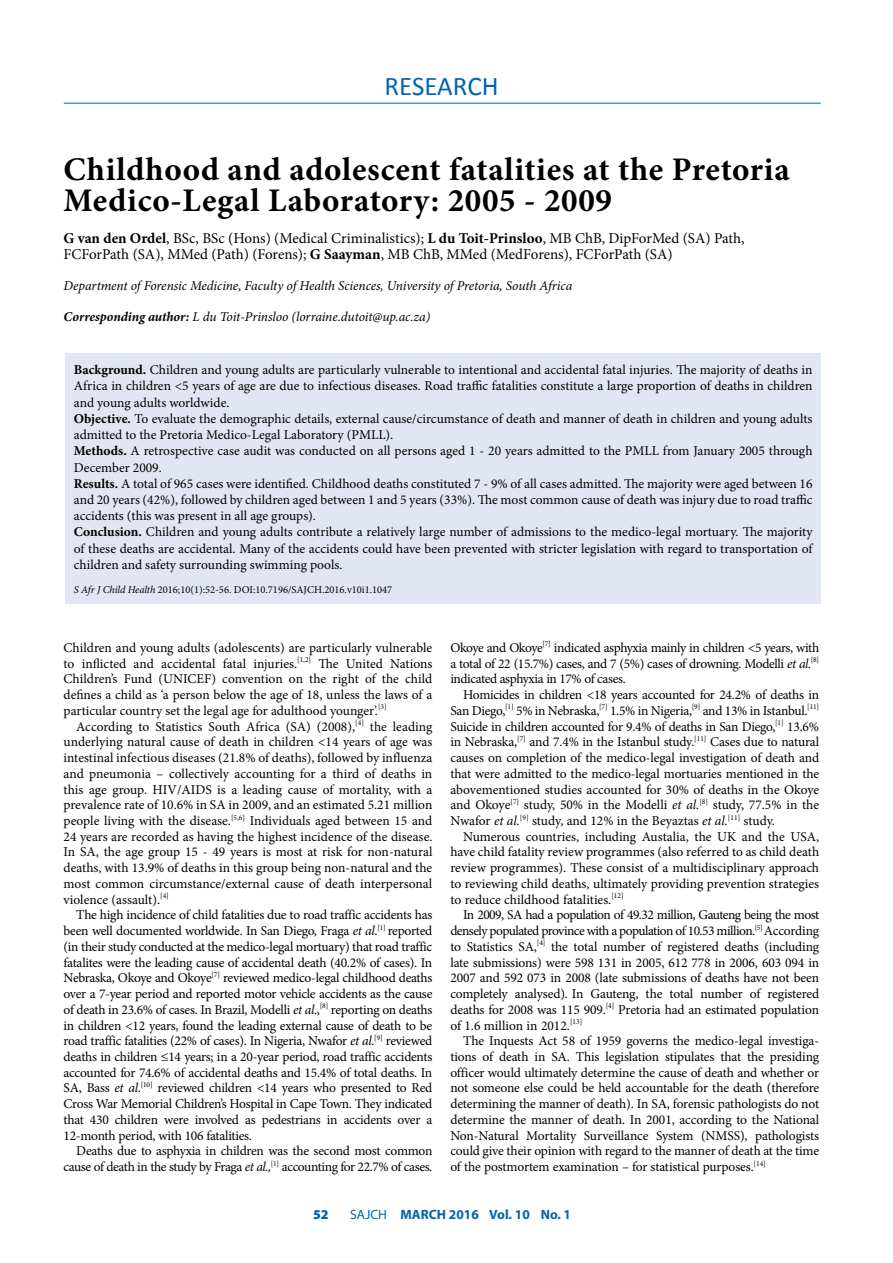
<style>
.page{position:relative;width:893px;height:1263px;background:#fff}
.page>*{position:absolute;margin:0;border:0;box-sizing:border-box;transform-origin:0 0}
.t1{font:700 33px/31.5px "Minion Pro";letter-spacing:.02em;color:#000}
.t2{font:27px "Calibri";color:#0064b0}
.t3{font:15px/15.8px "Minion Pro";color:#000}
.t4{font:13.5px/15.8px "Minion Pro";letter-spacing:-.005em;color:#000;text-align:justify}
.t5{font:italic 13.5px "Minion Pro";letter-spacing:-.01em;color:#000}
.t6{font:13.5px/15.8px "Minion Pro";letter-spacing:-.025em;color:#000;text-align:right}
.t7{font:700 13.5px "Myriad Pro";color:#0064b0}
.t8{font:900 13.5px "Myriad Pro";color:#0064b0}
.t9{font:10.5px "Minion Pro";color:#000}
.s1{font-weight:700}
.s2{font-style:italic}
.s3{font-weight:400}
</style>
<div class="page">
<hr style="left:64px;top:103px;width:757px;height:1px;background:#0064b0">
<div style="left:65px;top:354px;width:756px;height:250px;background:#e2e6f4"></div>
<h2 class="t2" style="left:384px;top:69px;width:116px">RESEARCH</h2>
<h1 class="t1" style="left:64px;top:153px;width:728px">Childhood and adolescent fatalities at the Pretoria<br>Medico-Legal Laboratory: 2005 - 2009</h1>
<p class="t3" style="left:64px;top:230px;width:682px"><span class="s1">G van den Ordel</span>, BSc, BSc (Hons) (Medical Criminalistics); <span class="s1">L du Toit-Prinsloo</span>, MB ChB, DipForMed (SA) Path,<br>FCForPath (SA), MMed (Path) (Forens); <span class="s1">G Saayman</span>, MB ChB, MMed (MedForens), FCForPath (SA)</p>
<p class="t5" style="left:64px;top:276px;width:510px">Department of Forensic Medicine, Faculty of Health Sciences, University of Pretoria, South Africa</p>
<p class="t5" style="left:64px;top:308px;width:368px"><span class="s1">Corresponding author:</span> L du Toit-Prinsloo (lorraine.dutoit@up.ac.za)</p>
<p class="t4" style="left:74px;top:362px;width:740px;line-height:16.2px;text-align:left"><span class="s1">Background.</span> Children and young adults are particularly vulnerable to intentional and accidental fatal injuries. The majority of deaths in Africa in children &lt;5 years of age are due to infectious diseases. Road traffic fatalities constitute a large proportion of deaths in children and young adults worldwide.<br><span class="s1">Objective.</span> To evaluate the demographic details, external cause/circumstance of death and manner of death in children and young adults admitted to the Pretoria Medico-Legal Laboratory (PMLL).<br><span class="s1">Methods.</span> A retrospective case audit was conducted on all persons aged 1 - 20 years admitted to the PMLL from January 2005 through December 2009.<br><span class="s1">Results.</span> A total of 965 cases were identified. Childhood deaths constituted 7 - 9% of all cases admitted. The majority were aged between 16 and 20 years (42%), followed by children aged between 1 and 5 years (33%). The most common cause of death was injury due to road traffic accidents (this was present in all age groups).<br><span class="s1">Conclusion.</span> Children and young adults contribute a relatively large number of admissions to the medico-legal mortuary. The majority of these deaths are accidental. Many of the accidents could have been prevented with stricter legislation with regard to transportation of children and safety surrounding swimming pools.</p>
<p class="t9" style="left:74px;top:583px;width:320px"><span class="s2">S Afr J Child Health</span> 2016;10(1):52-56. DOI:10.7196/SAJCH.2016.v10i1.1047</p>
<p class="t4" style="left:64px;top:640px;width:370px">Children and young adults (adolescents) are particularly vulnerable to inflicted and accidental fatal injuries.<sup>[1,2]</sup> The United Nations Children’s Fund (UNICEF) convention on the right of the child defines a child as ‘a person below the age of 18, unless the laws of a particular country set the legal age for adulthood younger’.<sup>[3]</sup></p>
<p class="t4" style="left:64px;top:718px;width:370px;text-indent:13px">According to Statistics South Africa (SA) (2008),<sup>[4]</sup> the leading underlying natural cause of death in children &lt;14 years of age was intestinal infectious diseases (21.8% of deaths), followed by influenza and pneumonia – collectively accounting for a third of deaths in this age group. HIV/AIDS is a leading cause of mortality, with a prevalence rate of 10.6% in SA in 2009, and an estimated 5.21 million people living with the disease.<sup>[5,6]</sup> Individuals aged between 15 and 24 years are recorded as having the highest incidence of the disease.<br>In SA, the age group 15 - 49 years is most at risk for non-natural deaths, with 13.9% of deaths in this group being non-natural and the most common circumstance/external cause of death interpersonal violence (assault).<sup>[4]</sup></p>
<p class="t4" style="left:64px;top:907px;width:370px;text-indent:13px">The high incidence of child fatalities due to road traffic accidents has been well documented worldwide. In San Diego, Fraga <span class="s2">et al</span>.<sup>[1]</sup> reported (in their study conducted at the medico-legal mortuary) that road traffic fatalites were the leading cause of accidental death (40.2% of cases). In Nebraska, Okoye and Okoye<sup>[7]</sup> reviewed medico-legal childhood deaths over a 7-year period and reported motor vehicle accidents as the cause of death in 23.6% of cases. In Brazil, Modelli <span class="s2">et al</span>.,<sup>[8]</sup> reporting on deaths in children &lt;12 years, found the leading external cause of death to be road traffic fatalities (22% of cases). In Nigeria, Nwafor <span class="s2">et al</span>.<sup>[9]</sup> reviewed deaths in children ≤14 years; in a 20-year period, road traffic accidents accounted for 74.6% of accidental deaths and 15.4% of total deaths. In SA, Bass <span class="s2">et al</span>.<sup>[10]</sup> reviewed children &lt;14 years who presented to Red Cross War Memorial Children’s Hospital in Cape Town. They indicated that 430 children were involved as pedestrians in accidents over a 12-month period, with 106 fatalities.</p>
<p class="t6" style="left:64px;top:1143px;width:370px">Deaths due to asphyxia in children was the second most common cause of death in the study by Fraga <span class="s2">et al.,</span><sup>[1]</sup> accounting for 22.7% of cases.</p>
<p class="t4" style="left:450px;top:640px;width:370px">Okoye and Okoye<sup>[7]</sup> indicated asphyxia mainly in children &lt;5 years, with a total of 22 (15.7%) cases, and 7 (5%) cases of drowning. Modelli <span class="s2">et al.</span><sup>[8] </sup>indicated asphyxia in 17% of cases.</p>
<p class="t4" style="left:450px;top:687px;width:370px;text-indent:13px">Homicides in children &lt;18 years accounted for 24.2% of deaths in San Diego,<sup>[1]</sup> 5% in Nebraska,<sup>[7]</sup> 1.5% in Nigeria,<sup>[9]</sup> and 13% in Istanbul.<sup>[11] </sup>Suicide in children accounted for 9.4% of deaths in San Diego,<sup>[1]</sup> 13.6% in Nebraska,<sup>[7]</sup> and 7.4% in the Istanbul study.<sup>[11]</sup> Cases due to natural causes on completion of the medico-legal investigation of death and that were admitted to the medico-legal mortuaries mentioned in the abovementioned studies accounted for 30% of deaths in the Okoye and Okoye<sup>[7]</sup> study, 50% in the Modelli <span class="s2">et al.</span><sup>[8]</sup> study, 77.5% in the Nwafor <span class="s2">et al.</span><sup>[9]</sup> study, and 12% in the Beyaztas <span class="s2">et al.</span><sup>[11]</sup> study.</p>
<p class="t4" style="left:450px;top:828px;width:370px;text-indent:13px">Numerous countries, including Austalia, the UK and the USA, have child fatality review programmes (also referred to as child death review programmes). These consist of a multidisciplinary approach to reviewing child deaths, ultimately providing prevention strategies to reduce childhood fatalities.<sup>[12]</sup></p>
<p class="t4" style="left:450px;top:907px;width:370px;text-indent:13px">In 2009, SA had a population of 49.32 million, Gauteng being the most densely populated province with a population of 10.53 million.<sup>[5]</sup> According to Statistics SA,<sup>[4]</sup> the total number of registered deaths (including late submissions) were 598 131 in 2005, 612 778 in 2006, 603 094 in 2007 and 592 073 in 2008 (late submissions of deaths have not been completely analysed). In Gauteng, the total number of registered deaths for 2008 was 115 909.<sup>[4]</sup> Pretoria had an estimated population of 1.6 million in 2012.<sup>[13]</sup></p>
<p class="t4" style="left:450px;top:1033px;width:370px;text-indent:13px">The Inquests Act 58 of 1959 governs the medico-legal investiga&shy;tions of death in SA. This legislation stipulates that the presiding officer would ultimately determine the cause of death and whether or not someone else could be held accountable for the death (therefore determining the manner of death). In SA, forensic pathologists do not determine the manner of death. In 2001, according to the National Non-Natural Mortality Surveillance System (NMSS), pathologists could give their opinion with regard to the manner of death at the time of the postmortem examination – for statistical purposes.<sup>[14]</sup></p>
<p class="t8" style="left:313px;top:1207px;width:17px">52</p>
<p class="t7" style="left:350px;top:1206px;width:222px"><span class="s3">SAJCH</span> MARCH 2016 Vol. 10 No. 1</p>
</div>
